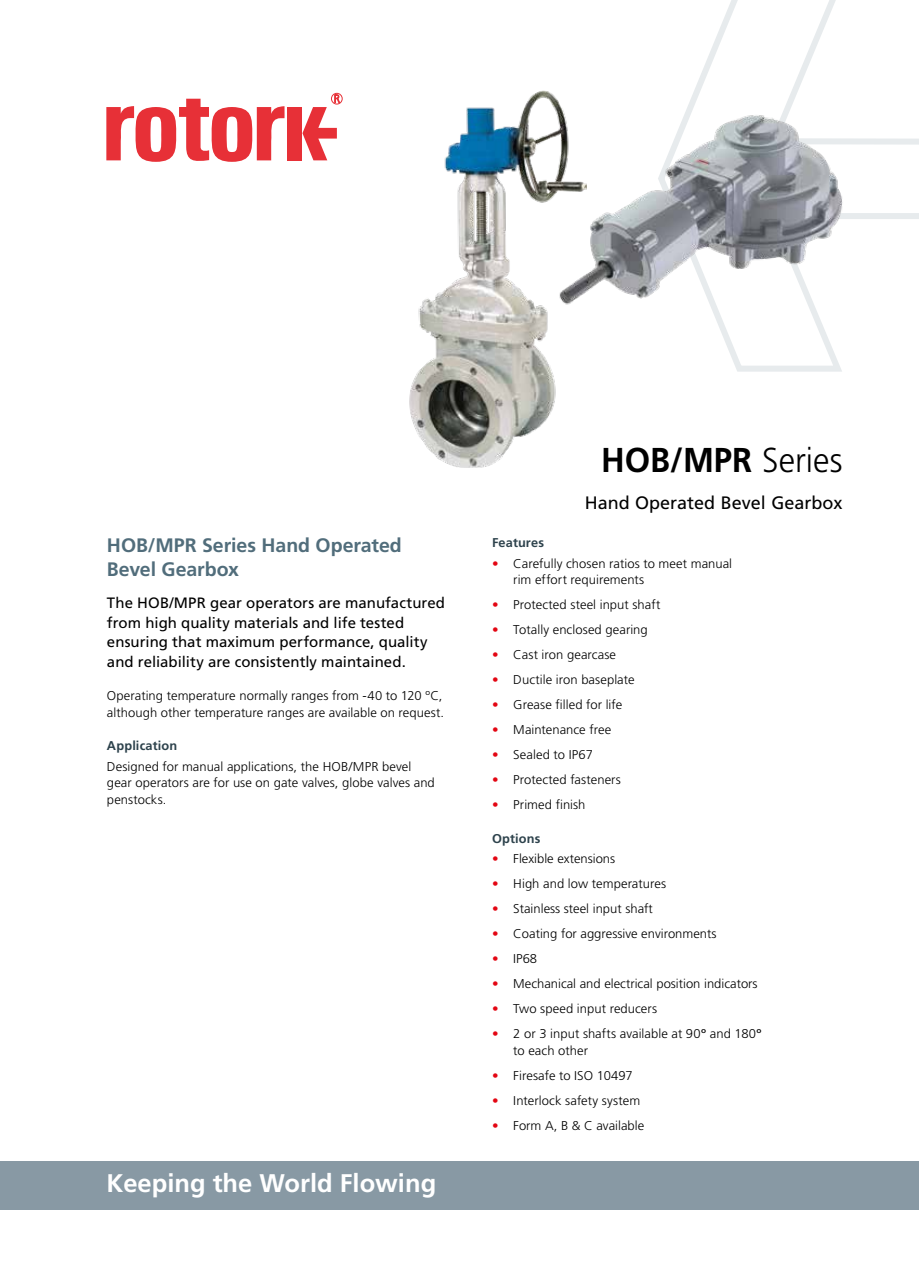
<style>
.page{position:relative;width:919px;height:1263px;background:#fff}
.page>*{position:absolute;margin:0;border:0;box-sizing:border-box;transform-origin:0 0}
.t1{font:700 34.5px "Frutiger LT Std";color:#000;scale:.95 1}
.t2{font:700 25.5px "Frutiger LT Std";color:#fff}
.t3{font:700 19.5px/24px "Frutiger LT Std";color:#516d7b}
.t4{font:18px "Frutiger LT Std";color:#000}
.t5{font:15px/19.5px "Frutiger LT Std";color:#000}
.t6{font:300 12.75px/16.5px "Frutiger LT Std";letter-spacing:.005em;color:#000}
.t7{font:700 12.75px "Frutiger LT Std";letter-spacing:.015em;color:#2d424c}
.s1{font-weight:300}
.s2{color:#e30613}
.s3{font-weight:400;font-size:12.6px}
</style>
<div class="page">
<svg style="left:688px;top:0;width:230px;height:372px"></svg>
<div style="left:288px;top:107px;width:14px;height:53px;background:#e73037"></div>
<svg style="left:106px;top:99px;width:178px;height:63px"></svg>
<svg style="left:302px;top:94px;width:38px;height:66px"></svg>
<div style="left:331px;top:93px;width:11px;height:12px;border:1px solid #e73037;border-radius:50%"></div>
<div style="left:0;top:1161px;width:918px;height:49px;background:#8899a4"></div>
<img style="left:409px;top:90px;width:152px;height:377px">
<img style="left:537px;top:106px;width:316px;height:222px">
<h3 class="t3" style="left:107px;top:533px;width:296px">HOB/MPR Series Hand Operated<br>Bevel Gearbox</h3>
<p class="t5" style="left:107px;top:593px;width:339px">The HOB/MPR gear operators are manufactured from high quality materials and life tested ensuring that maximum performance, quality and reliability are consistently maintained.</p>
<p class="t6" style="left:107px;top:688px;width:338px">Operating temperature normally ranges from -40 to 120 ºC, although other temperature ranges are available on request.</p>
<p class="t7" style="left:107px;top:738px;width:72px">Application</p>
<p class="t6" style="left:107px;top:758px;width:329px">Designed for manual applications, the HOB/MPR bevel gear operators are for use on gate valves, globe valves and penstocks.</p>
<h2 class="t2" style="left:106px;top:1168px;width:331px">Keeping the World Flowing</h2>
<h1 class="t1" style="left:601px;top:440px;width:255px">HOB/MPR <span class="s1">Series</span></h1>
<h3 class="t4" style="left:584px;top:492px;width:259px">Hand Operated Bevel Gearbox</h3>
<p class="t7" style="left:492px;top:535px;width:53px">Features</p>
<p class="t6" style="left:513px;top:555px;width:220px;text-indent:-21px"><span class="s2">•</span> Carefully chosen ratios to meet manual rim effort requirements</p>
<p class="t6" style="left:492px;top:597px;width:170px"><span class="s2">•</span> Protected steel input shaft</p>
<p class="t6" style="left:492px;top:622px;width:157px"><span class="s2">•</span> Totally enclosed gearing</p>
<p class="t6" style="left:492px;top:647px;width:125px"><span class="s2">•</span> Cast iron gearcase</p>
<p class="t6" style="left:492px;top:672px;width:144px"><span class="s2">•</span> Ductile iron baseplate</p>
<p class="t6" style="left:492px;top:697px;width:132px"><span class="s2">•</span> Grease filled for life</p>
<p class="t6" style="left:492px;top:722px;width:121px"><span class="s2">•</span> Maintenance free</p>
<p class="t6" style="left:492px;top:747px;width:103px"><span class="s2">•</span> Sealed to IP67</p>
<p class="t6" style="left:492px;top:772px;width:130px"><span class="s2">•</span> Protected fasteners</p>
<p class="t6" style="left:492px;top:797px;width:95px"><span class="s2">•</span> Primed finish</p>
<p class="t7" style="left:492px;top:831px;width:50px">Options</p>
<p class="t6" style="left:492px;top:851px;width:125px"><span class="s2">•</span> Flexible extensions</p>
<p class="t6" style="left:492px;top:876px;width:175px"><span class="s2">•</span> High and low temperatures</p>
<p class="t6" style="left:492px;top:901px;width:162px"><span class="s2">•</span> Stainless steel input shaft</p>
<p class="t6" style="left:492px;top:926px;width:226px"><span class="s2">•</span> Coating for aggressive environments</p>
<p class="t6" style="left:492px;top:951px;width:47px"><span class="s2">•</span> IP68</p>
<p class="t6" style="left:492px;top:976px;width:267px"><span class="s2">•</span> Mechanical and electrical position indicators</p>
<p class="t6" style="left:492px;top:1001px;width:167px"><span class="s2">•</span> Two speed input reducers</p>
<p class="t6" style="left:513px;top:1026px;width:250px;text-indent:-21px"><span class="s2">•</span> 2 or 3 input shafts available at 90<span class="s3">º</span> and 180<span class="s3">º </span>to each other</p>
<p class="t6" style="left:492px;top:1067px;width:142px"><span class="s2">•</span> Firesafe to ISO 10497</p>
<p class="t6" style="left:492px;top:1092px;width:150px"><span class="s2">•</span> Interlock safety system</p>
<p class="t6" style="left:492px;top:1117px;width:154px"><span class="s2">•</span> Form A, B &amp; C available</p>
</div>
